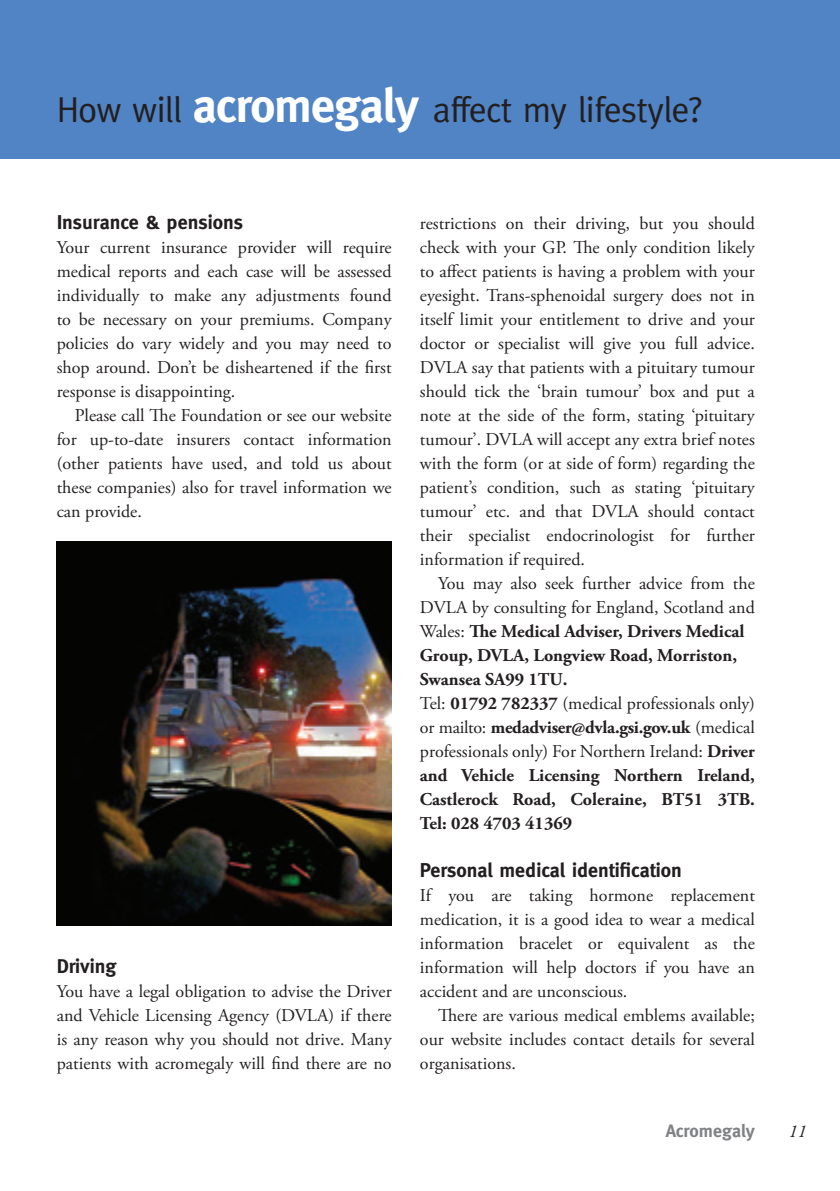
<style>
.page{position:relative;width:840px;height:1191px;background:#fff}
.page>*{position:absolute;margin:0;border:0;box-sizing:border-box;transform-origin:0 0}
.subhead{font:36px "Meta";letter-spacing:-.02em;color:#231f20}
.subhead-2{font:700 20px "Meta";color:#231f20}
.body_noindent{font:18px/24px "Adobe Garamond Pro";color:#231f20;text-align:justify}
.body_indent{font:18px/24px "Adobe Garamond Pro";color:#231f20;text-align:justify}
.body_noindent-2{font:700 18px/24px "Adobe Garamond Pro";color:#231f20;text-align:justify}
.t1{font:700 18px "Meta";color:#808285}
.t2{font:italic 18px "Adobe Garamond Pro";color:#231f20}
.s1{font-weight:700;font-size:48px;color:#fff}
.s2{font-weight:700}
.s3{font-weight:400}
</style>
<div class="page">
<div style="left:0;top:0;width:839px;height:159px;background:#5084c4"></div>
<img style="left:57px;top:541px;width:334px;height:384px">
<p class="subhead" style="left:57px;top:89px;width:646px">How will <span class="s1">acromegaly</span> affect my lifestyle?</p>
<p class="subhead-2" style="left:57px;top:211px;width:188px">Insurance &amp; pensions</p>
<p class="body_noindent" style="left:57px;top:236px;width:336px">Your current insurance provider will require medical reports and each case will be assessed individually to make any adjustments found to be necessary on your premiums. Company policies do vary widely and you may need to shop around. Don’t be disheartened if the first response is disappointing.</p>
<p class="body_indent" style="left:57px;top:404px;width:336px;text-indent:18px">Please call The Foundation or see our website for up-to-date insurers contact information (other patients have used, and told us about these companies) also for travel information we can provide.</p>
<p class="subhead-2" style="left:57px;top:955px;width:61px">Driving</p>
<p class="body_noindent" style="left:57px;top:980px;width:336px">You have a legal obligation to advise the Driver and Vehicle Licensing Agency (DVLA) if there is any reason why you should not drive. Many patients with acromegaly will find there are no</p>
<p class="body_noindent" style="left:420px;top:212px;width:336px">restrictions on their driving, but you should check with your GP. The only condition likely to affect patients is having a problem with your eyesight. Trans-sphenoidal surgery does not in itself limit your entitlement to drive and your doctor or specialist will give you full advice.<br>DVLA say that patients with a pituitary tumour should tick the ‘brain tumour’ box and put a note at the side of the form, stating ‘pituitary tumour’. DVLA will accept any extra brief notes with the form (or at side of form) regarding the patient’s condition, such as stating ‘pituitary tumour’ etc. and that DVLA should contact their specialist endocrinologist for further information if required.</p>
<p class="body_indent" style="left:420px;top:572px;width:336px;text-indent:18px">You may also seek further advice from the DVLA by consulting for England, Scotland and Wales: <span class="s2">The Medical Adviser, Drivers Medical</span></p>
<p class="body_noindent-2" style="left:420px;top:644px;width:318px">Group, DVLA, Longview Road, Morriston,</p>
<p class="body_noindent-2" style="left:420px;top:668px;width:149px">Swansea SA99 1TU.</p>
<p class="body_noindent-2" style="left:420px;top:692px;width:336px"><span class="s3">Tel:</span> 01792 782337 <span class="s3">(medical professionals only) or mailto:</span> medadviser@dvla.gsi.gov.uk <span class="s3">(medical professionals only) For Northern Ireland:</span> Driver and Vehicle Licensing Northern Ireland, Castlerock Road, Coleraine, BT51 3TB.<br>Tel: 028 4703 41369</p>
<p class="subhead-2" style="left:420px;top:859px;width:263px">Personal medical identification</p>
<p class="body_noindent" style="left:420px;top:884px;width:336px">If you are taking hormone replacement medication, it is a good idea to wear a medical information bracelet or equivalent as the information will help doctors if you have an accident and are unconscious.</p>
<p class="body_indent" style="left:420px;top:1004px;width:336px;text-indent:18px">There are various medical emblems available; our website includes contact details for several organisations.</p>
<p class="t1" style="left:665px;top:1120px;width:90px">Acromegaly</p>
<p class="t2" style="left:788px;top:1120px;width:19px">11</p>
</div>
